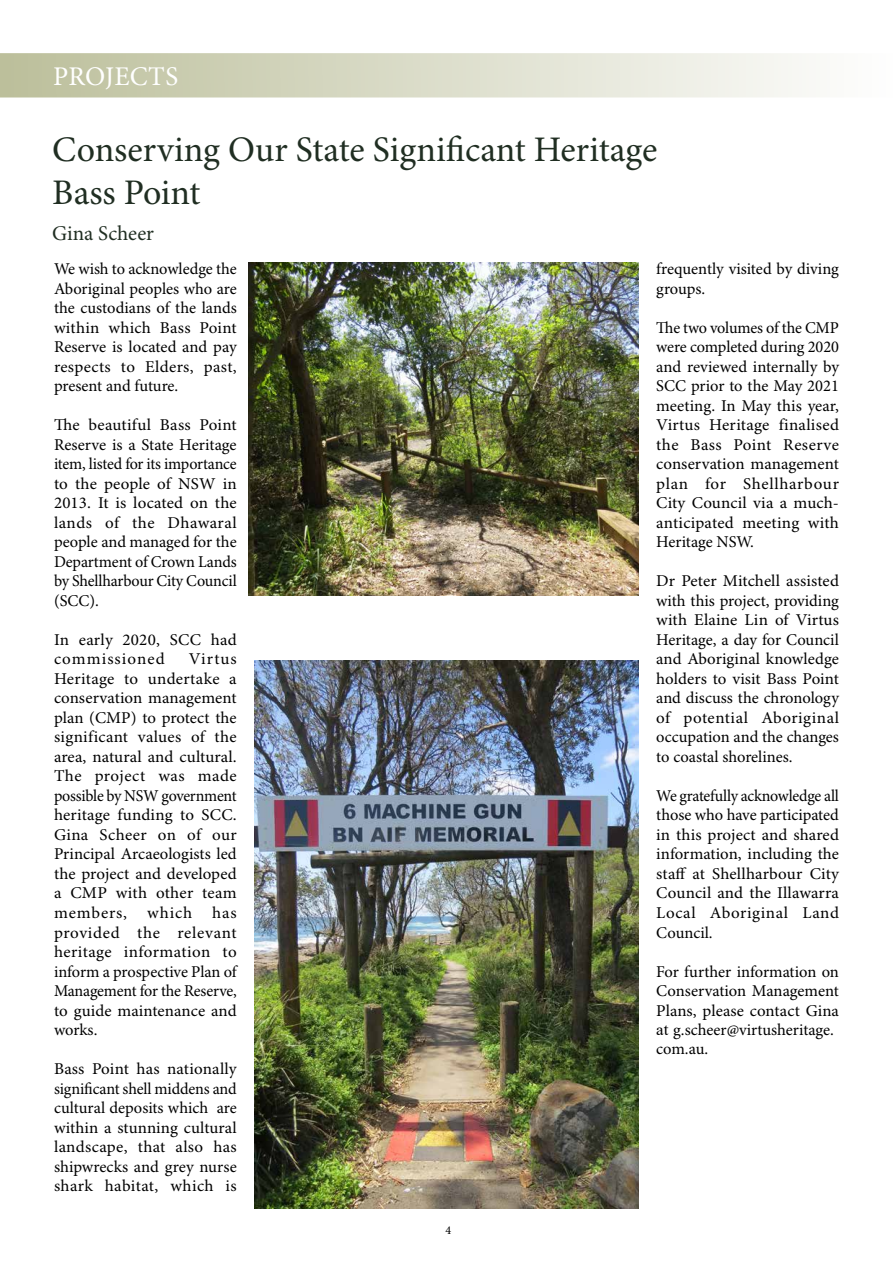
<style>
.page{position:relative;width:893px;height:1263px;background:#fff}
.page>*{position:absolute;margin:0;border:0;box-sizing:border-box;transform-origin:0 0}
.t1{font:36px/43.2px "Minion Pro";color:#202e22}
.t2{font:27px "Minion Pro";letter-spacing:.01em;color:#fff}
.t3{font:21px "Minion Pro";color:#202e22}
.t4{font:16.5px/19.5px "Minion Pro";color:#000;text-align:justify}
.t5{font:16.5px/19.5px "Minion Pro";letter-spacing:.025em;color:#000}
.t6{font:12px "Minion Pro";color:#000}
.s1{font-family:"Times New Roman"}
</style>
<div class="page">
<div style="left:0;top:53px;width:893px;height:45px;background:linear-gradient(to right,#bbbf9a,#fefefe)"></div>
<img style="left:255px;top:660px;width:383px;height:549px">
<img style="left:248px;top:262px;width:390px;height:334px">
<h2 class="t2" style="left:53px;top:60px;width:127px">PROJECTS</h2>
<h1 class="t1" style="left:52px;top:130px;width:607px">Conserving Our State Significant Heritage<br>Bass Point</h1>
<p class="t3" style="left:52px;top:221px;width:103px">Gina Scheer</p>
<p class="t4" style="left:54px;top:260px;width:184px">We wish to acknowledge the Aboriginal peoples who are the custodians of the lands within which Bass Point Reserve is located and pay respects to Elders, past, present and future.</p>
<p class="t4" style="left:54px;top:416px;width:184px">The beautiful Bass Point Reserve is a State Heritage item, listed for its importance to the people of NSW in 2013. It is located on the lands of the Dhawaral people and managed for the Department of Crown Lands by Shellharbour City Council (SCC).</p>
<p class="t5" style="left:54px;top:631px;width:184px">In early 2020, SCC had commissioned</p>
<p class="t4" style="left:54px;top:650px;width:184px;text-indent:135px">Virtus Heritage to undertake a conservation management plan (CMP) to protect the significant values of the area, natural and cultural.<br>The project was made possible by NSW government heritage funding to SCC.<br>Gina Scheer on of our Principal Arcaeologists led the project and developed a CMP with other team members, which has provided the relevant heritage information to inform a prospective Plan of Management for the Reserve, to guide maintenance and works.</p>
<p class="t4" style="left:54px;top:1060px;width:184px">Bass Point has nationally significant shell middens and cultural deposits which are within a stunning cultural landscape, that also has shipwrecks and grey nurse shark habitat, which is</p>
<p class="t6" style="left:445px;top:1223px;width:7px">4</p>
<p class="t4" style="left:656px;top:260px;width:184px">frequently visited by diving groups.</p>
<p class="t4" style="left:656px;top:319px;width:184px">The two volumes of the CMP were completed during 2020 and reviewed internally by SCC prior to the May 2021 meeting. In May this year, Virtus Heritage finalised the Bass Point Reserve conservation management plan for Shellharbour City Council via a much&shy;anticipated meeting with Heritage NSW.</p>
<p class="t4" style="left:656px;top:572px;width:184px">Dr Peter Mitchell assisted with this project, providing with Elaine Lin of Virtus Heritage, a day for Council and Aboriginal knowledge holders to visit Bass Point and discuss the chronology of potential Aboriginal occupation and the changes to coastal shorelines.</p>
<p class="t4" style="left:656px;top:787px;width:184px">We gratefully acknowledge all those who have participated in this project and shared information, including the staff at Shellharbour City Council and the Illawarra Local Aboriginal Land Council.</p>
<p class="t4" style="left:656px;top:962px;width:184px;text-align:left">For further information on<br>Conservation Management<br>Plans, please contact Gina <span class="s1">at</span> g.scheer@virtusheritage. com.au.</p>
</div>
